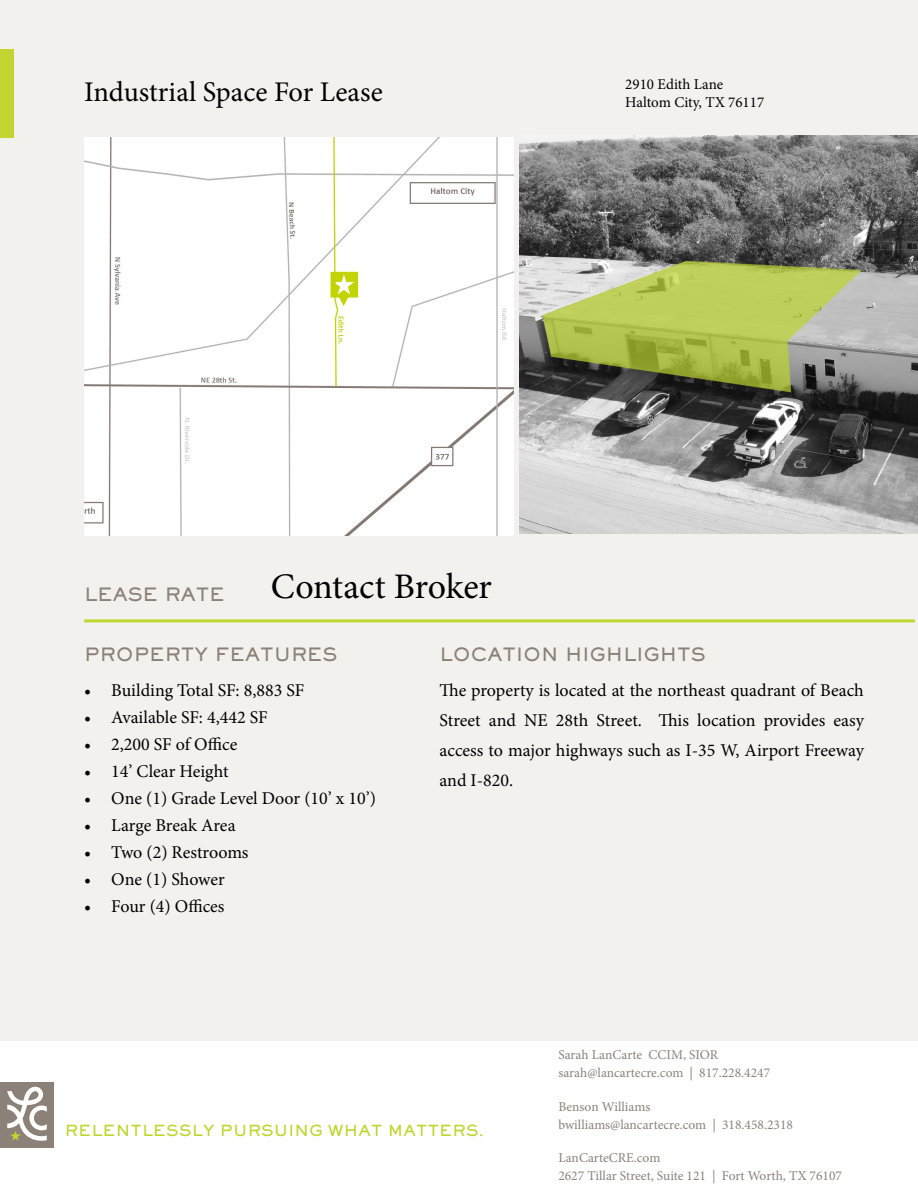
<style>
.page{position:relative;width:918px;height:1188px;background:#fff}
.page>*{position:absolute;margin:0;border:0;box-sizing:border-box;transform-origin:0 0}
.t1{font:36px "Minion Pro";color:#000}
.t2{font:28.5px "Minion Pro";letter-spacing:-.005em;color:#000}
.t3{font:18px/30px "Minion Pro";color:#000;text-align:justify}
.t4{font:18px "Sackers Gothic Heavy AT";color:#8c8179}
.t5{font:15px "Sackers Gothic Heavy AT";letter-spacing:.015em;color:#c1d42f}
.t6{font:15px "Minion Pro";color:#000}
.t7{font:13.5px "Minion Pro";color:#8c8179}
</style>
<div class="page">
<div style="left:0;top:0;width:918px;height:1040px;background:#f2f1ee"></div>
<div style="left:0;top:49px;width:14px;height:89px;background:#c1d42f"></div>
<hr style="left:84px;top:619px;width:831px;height:3px;background:#c1d42f">
<div style="left:84px;top:138px;width:430px;height:398px;background:#fff"></div>
<div style="left:0;top:1082px;width:54px;height:66px;background:#8c8179"></div>
<svg style="left:7px;top:1086px;width:40px;height:55px"></svg>
<img style="left:519px;top:135px;width:399px;height:398px">
<p class="t2" style="left:84px;top:73px;width:300px">Industrial Space For Lease</p>
<p class="t6" style="left:625px;top:74px;width:99px">2910 Edith Lane</p>
<p class="t6" style="left:625px;top:92px;width:140px">Haltom City, TX 76117</p>
<p class="t4" style="left:84px;top:582px;width:142px">LEASE RATE</p>
<p class="t1" style="left:271px;top:562px;width:223px">Contact Broker</p>
<p class="t4" style="left:84px;top:643px;width:255px">PROPERTY FEATURES</p>
<p class="t3" style="left:84px;top:675px;width:222px">• Building Total SF: 8,883 SF</p>
<p class="t3" style="left:84px;top:702px;width:185px">• Available SF: 4,442 SF</p>
<p class="t3" style="left:84px;top:729px;width:155px">• 2,200 SF of Office</p>
<p class="t3" style="left:84px;top:756px;width:146px">• 14’ Clear Height</p>
<p class="t3" style="left:84px;top:783px;width:293px">• One (1) Grade Level Door (10’ x 10’)</p>
<p class="t3" style="left:84px;top:810px;width:153px">• Large Break Area</p>
<p class="t3" style="left:84px;top:837px;width:166px">• Two (2) Restrooms</p>
<p class="t3" style="left:84px;top:864px;width:142px">• One (1) Shower</p>
<p class="t3" style="left:84px;top:891px;width:142px">• Four (4) Offices</p>
<p class="t4" style="left:440px;top:643px;width:268px">LOCATION HIGHLIGHTS</p>
<p class="t3" style="left:440px;top:675px;width:426px">The property is located at the northeast quadrant of Beach Street and NE 28th Street. This location provides easy access to major highways such as I-35 W, Airport Freeway and I-820.</p>
<p class="t5" style="left:65px;top:1120px;width:421px">RELENTLESSLY PURSUING WHAT MATTERS.</p>
<p class="t7" style="left:558px;top:1045px;width:161px">Sarah LanCarte CCIM, SIOR</p>
<p class="t7" style="left:558px;top:1063px;width:213px">sarah@lancartecre.com | 817.228.4247</p>
<p class="t7" style="left:558px;top:1098px;width:94px">Benson Williams</p>
<p class="t7" style="left:558px;top:1116px;width:236px">bwilliams@lancartecre.com | 318.458.2318</p>
<p class="t7" style="left:558px;top:1149px;width:104px">LanCarteCRE.com</p>
<p class="t7" style="left:558px;top:1167px;width:285px">2627 Tillar Street, Suite 121 | Fort Worth, TX 76107</p>
</div>
